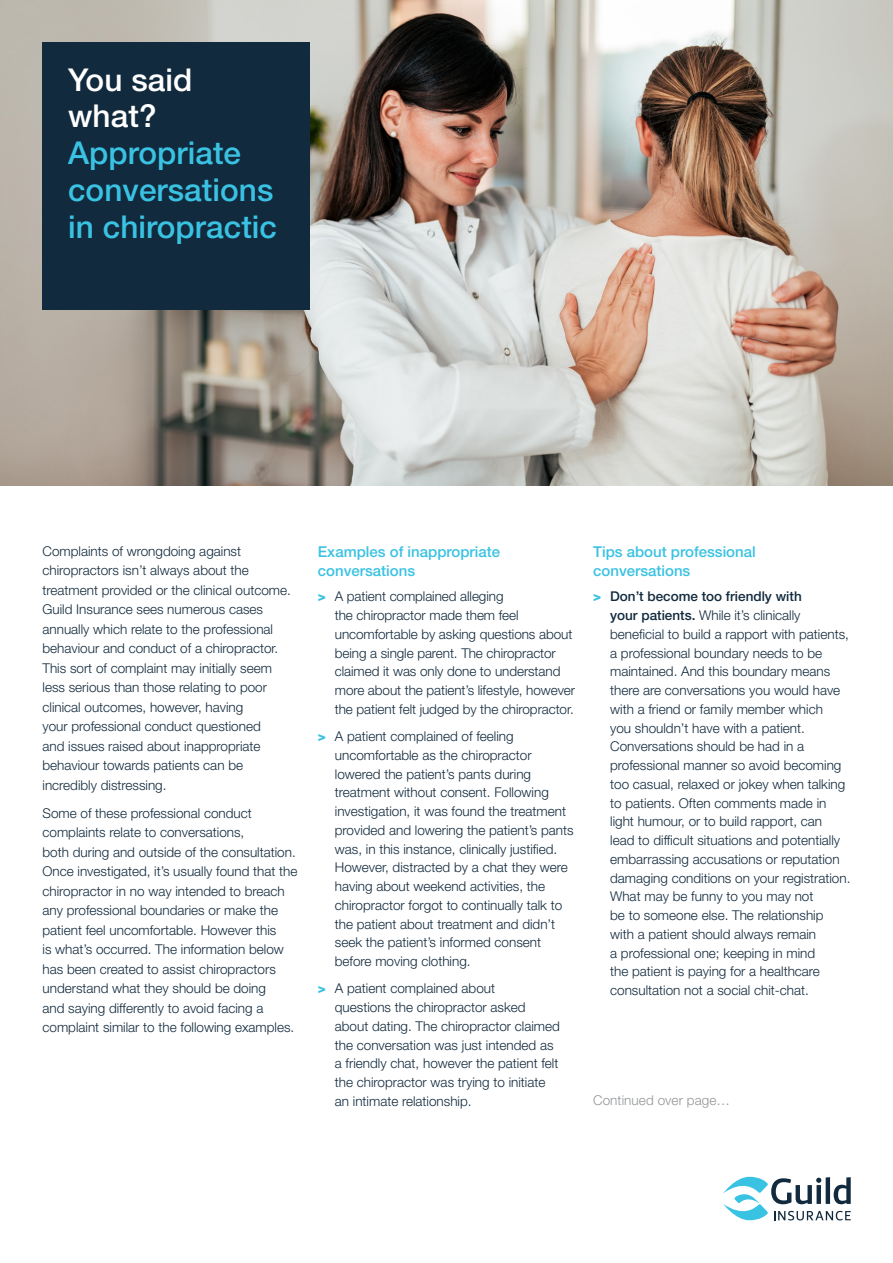
<style>
.page{position:relative;width:893px;height:1263px;background:#fff}
.page>*{position:absolute;margin:0;border:0;box-sizing:border-box;transform-origin:0 0}
.Sub_Heading_1{font:500 31.5px/36.8px "Helvetica Neue LT Std";letter-spacing:.005em;color:#3ac2e3}
.Sub_Heading_3{font:500 15px/19.5px "Helvetica Neue LT Std";color:#3ac2e3}
.Body_Copy{font:300 13.5px/18.8px "Helvetica Neue LT Std";color:#122a3d}
.Body_Copy-2{font:300 13.5px "Helvetica Neue LT Std";letter-spacing:.005em;color:#939598}
.s1{color:#fff}
.s2{font-weight:800;color:#3ac2e3}
.s3{font-weight:500}
</style>
<div class="page">
<img style="left:0;top:0;width:893px;height:486px">
<svg style="left:723px;top:1177px;width:128px;height:43px"></svg>
<div style="left:43px;top:43px;width:267px;height:267px;background:#122a3d"></div>
<p class="Sub_Heading_1" style="left:68px;top:61px;width:211px"><span class="s1">You said what?<br></span>Appropriate conversations in chiropractic</p>
<p class="Body_Copy" style="left:43px;top:541px;width:250px;line-height:19.5px">Complaints of wrongdoing against chiropractors isn’t always about the treatment provided or the clinical outcome.<br>Guild Insurance sees numerous cases annually which relate to the professional behaviour and conduct of a chiropractor.<br>This sort of complaint may initially seem less serious than those relating to poor clinical outcomes, however, having<br>your professional conduct questioned<br>and issues raised about inappropriate behaviour towards patients can be incredibly distressing.</p>
<p class="Body_Copy" style="left:43px;top:803px;width:257px;line-height:19.5px">Some of these professional conduct complaints relate to conversations,<br>both during and outside of the consultation.<br>Once investigated, it’s usually found that the chiropractor in no way intended to breach any professional boundaries or make the patient feel uncomfortable. However this<br>is what’s occurred. The information below has been created to assist chiropractors understand what they should be doing<br>and saying differently to avoid facing a complaint similar to the following examples.</p>
<p class="Sub_Heading_3" style="left:318px;top:541px;width:184px">Examples of inappropriate conversations</p>
<p class="Body_Copy" style="left:335px;top:587px;width:242px;text-indent:-17px"><span class="s2">&gt;</span> A patient complained alleging<br>the chiropractor made them feel uncomfortable by asking questions about being a single parent. The chiropractor claimed it was only done to understand more about the patient’s lifestyle, however the patient felt judged by the chiropractor.</p>
<p class="Body_Copy" style="left:335px;top:727px;width:240px;text-indent:-17px"><span class="s2">&gt;</span> A patient complained of feeling uncomfortable as the chiropractor lowered the patient’s pants during treatment without consent. Following investigation, it was found the treatment provided and lowering the patient’s pants was, in this instance, clinically justified.<br>However, distracted by a chat they were having about weekend activities, the chiropractor forgot to continually talk to the patient about treatment and didn’t seek the patient’s informed consent before moving clothing.</p>
<p class="Body_Copy" style="left:335px;top:979px;width:227px;text-indent:-17px"><span class="s2">&gt;</span> A patient complained about<br>questions the chiropractor asked about dating. The chiropractor claimed the conversation was just intended as a friendly chat, however the patient felt the chiropractor was trying to initiate an intimate relationship.</p>
<p class="Sub_Heading_3" style="left:593px;top:541px;width:164px">Tips about professional conversations</p>
<p class="Body_Copy" style="left:610px;top:587px;width:242px;text-indent:-17px"><span class="s2">&gt;</span> <span class="s3">Don’t become too friendly with<br>your patients.</span> While it’s clinically beneficial to build a rapport with patients, a professional boundary needs to be maintained. And this boundary means there are conversations you would have with a friend or family member which<br>you shouldn’t have with a patient.<br>Conversations should be had in a professional manner so avoid becoming too casual, relaxed or jokey when talking to patients. Often comments made in light humour, or to build rapport, can<br>lead to difficult situations and potentially embarrassing accusations or reputation damaging conditions on your registration.<br>What may be funny to you may not<br>be to someone else. The relationship with a patient should always remain<br>a professional one; keeping in mind<br>the patient is paying for a healthcare consultation not a social chit-chat.</p>
<p class="Body_Copy-2" style="left:593px;top:1091px;width:138px">Continued over page…</p>
</div>
